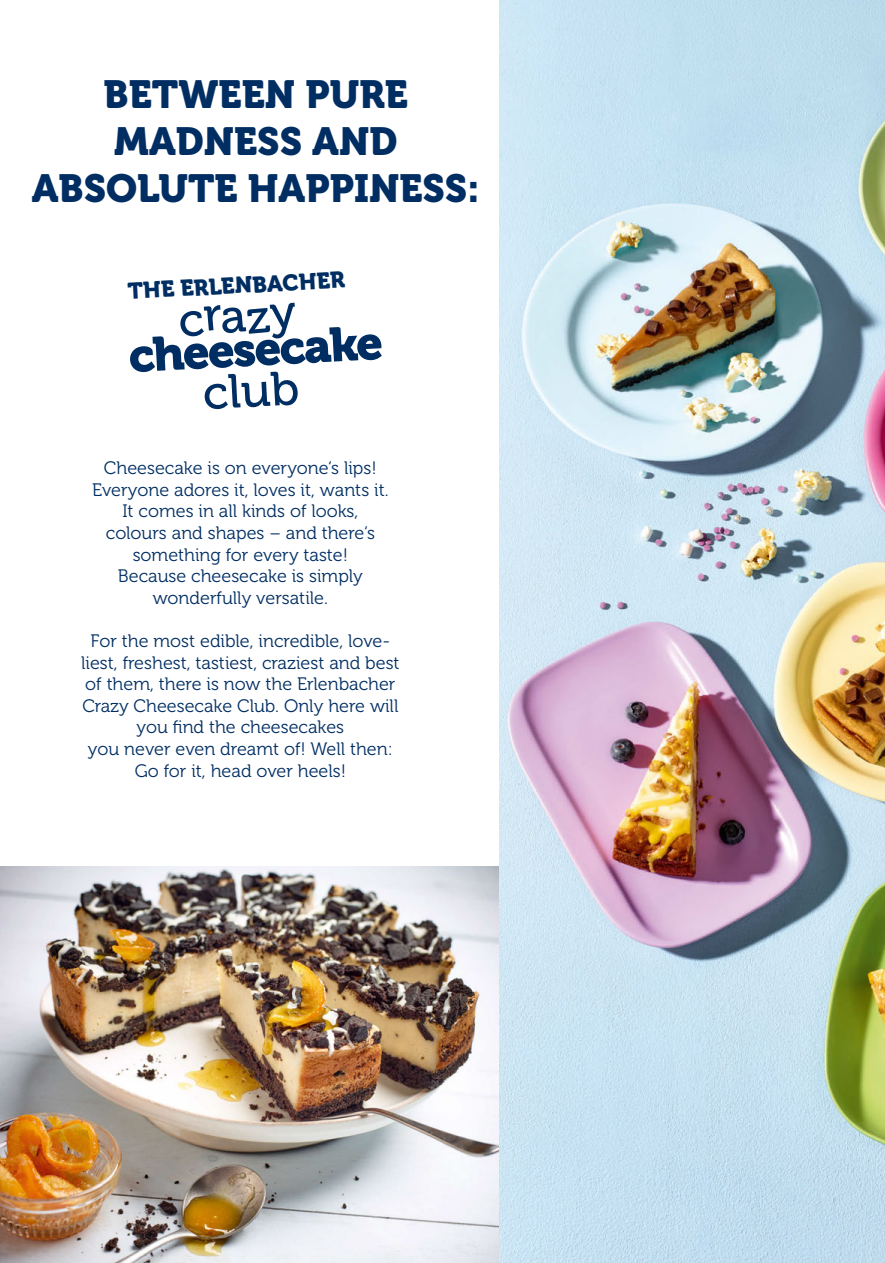
<style>
.page{position:relative;width:885px;height:1263px;background:#fff}
.page>*{position:absolute;margin:0;border:0;box-sizing:border-box;transform-origin:0 0}
.t1{font:47.85px "Museo 900";color:#002e63}
.t2{font:47.85px "Museo 500";color:#002e63}
.t3{font:39px/46.8px "Museo 900";color:#002e63;text-align:center}
.t4{font:22.8px "Museo 900";color:#002e63}
.t5{font:18px/21.6px "Museo 300";color:#002e63;text-align:center}
</style>
<div class="page">
<img style="left:0;top:866px;width:499px;height:397px">
<img style="left:499px;top:81px;width:385px;height:1088px">
<img style="left:499px;top:0;width:385px;height:81px">
<img style="left:499px;top:1169px;width:385px;height:94px">
<h2 class="t3" style="left:32px;top:71px;width:449px">BETWEEN PURE<br>MADNESS AND<br>ABSOLUTE HAPPINESS:</h2>
<p class="t4" style="left:127px;top:278px;width:219px;rotate:-3deg">THE ERLENBACHER</p>
<h1 class="t1" style="left:127px;top:328px;width:256px;rotate:-3deg">cheesecake</h1>
<h1 class="t2" style="left:176px;top:294px;width:119px;rotate:-5deg">crazy</h1>
<h1 class="t2" style="left:201px;top:367px;width:98px;rotate:-3deg">club</h1>
<p class="t5" style="left:92px;top:458px;width:298px">Cheesecake is on everyone‘s lips!<br>Everyone adores it, loves it, wants it.<br>It comes in all kinds of looks, colours and shapes – and there‘s something for every taste!<br>Because cheesecake is simply wonderfully versatile.</p>
<p class="t5" style="left:81px;top:630px;width:320px">For the most edible, incredible, love&shy;liest, freshest, tastiest, craziest and best of them, there is now the Erlenbacher Crazy Cheesecake Club. Only here will you find the cheesecakes<br>you never even dreamt of! Well then:<br>Go for it, head over heels!</p>
</div>
